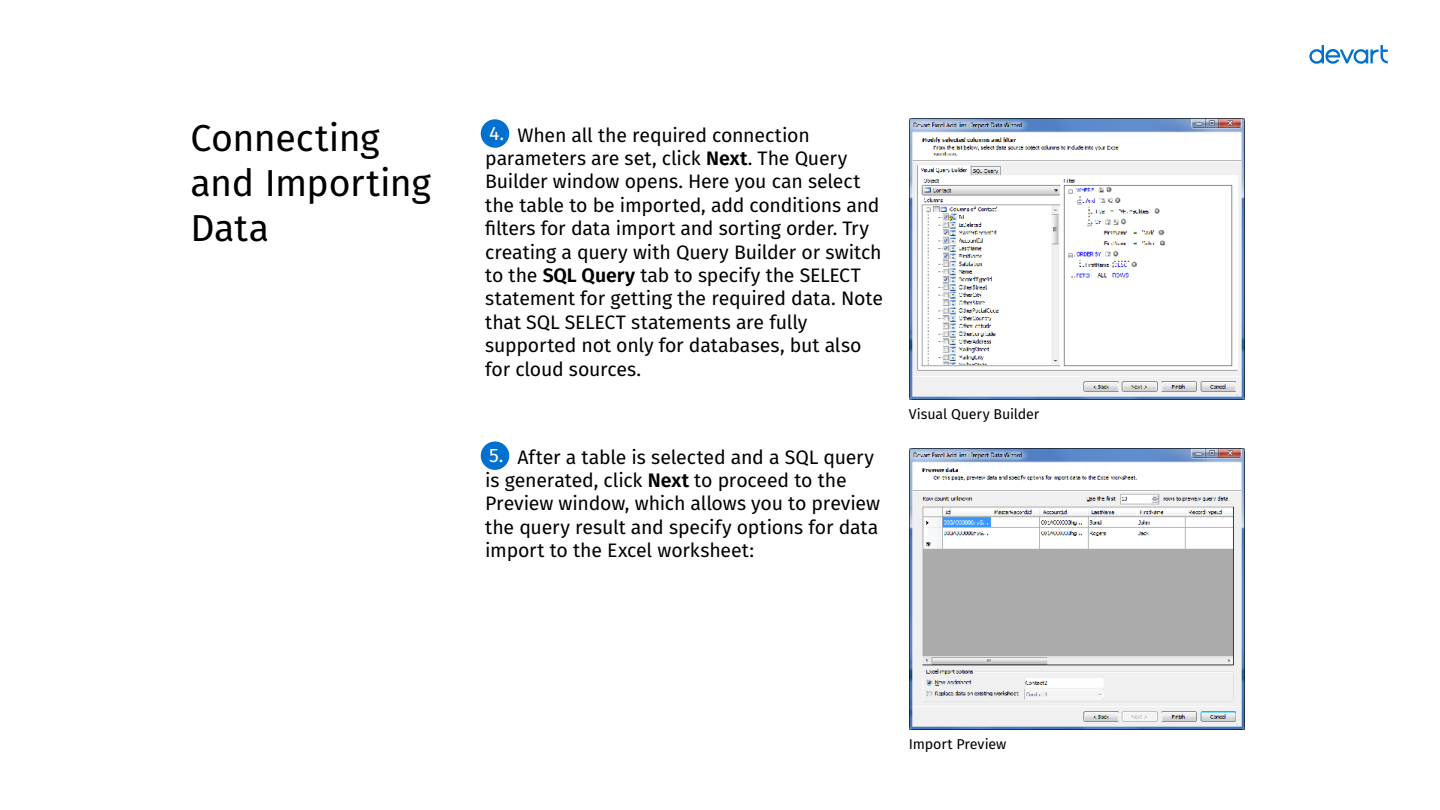
<style>
.page{position:relative;width:1440px;height:810px;background:#fff}
.page>*{position:absolute;margin:0;border:0;box-sizing:border-box;transform-origin:0 0}
.t1{font:37.5px/45px "Fira Sans";letter-spacing:-.01em;color:#000}
.t2{font:19.5px/23.4px "Fira Sans";letter-spacing:-.01em;color:#000}
.t3{font:19.42px "Fira Sans";color:#fff}
.t4{font:14.25px "Fira Sans";letter-spacing:-.01em;color:#000}
.s1{font-weight:600}
</style>
<div class="page">
<svg style="left:1309px;top:45px;width:79px;height:19px"></svg>
<img style="left:909px;top:448px;width:335px;height:282px">
<img style="left:909px;top:119px;width:335px;height:281px">
<div style="left:481px;top:119px;width:28px;height:29px;background:#0071ce;border-radius:50%"></div>
<div style="left:481px;top:441px;width:28px;height:29px;background:#0071ce;border-radius:50%"></div>
<h1 class="t1" style="left:190px;top:114px;width:242px">Connecting and Importing<br>Data</h1>
<p class="t2" style="left:485px;top:122px;width:399px;text-indent:32px">When all the required connection parameters are set, click <span class="s1">Next</span>. The Query Builder window opens. Here you can select the table to be imported, add conditions and filters for data import and sorting order. Try creating a query with Query Builder or switch to the <span class="s1">SQL Query</span> tab to specify the SELECT statement for getting the required data. Note that SQL SELECT statements are fully supported not only for databases, but also for cloud sources.</p>
<p class="t3" style="left:489px;top:118px;width:17px">4.</p>
<p class="t2" style="left:485px;top:445px;width:396px;text-indent:32px">After a table is selected and a SQL query is generated, click <span class="s1">Next</span> to proceed to the Preview window, which allows you to preview the query result and specify options for data import to the Excel worksheet:</p>
<p class="t3" style="left:489px;top:440px;width:16px">5.</p>
<p class="t4" style="left:909px;top:404px;width:132px">Visual Query Builder</p>
<p class="t4" style="left:909px;top:733px;width:99px">Import Preview</p>
</div>
